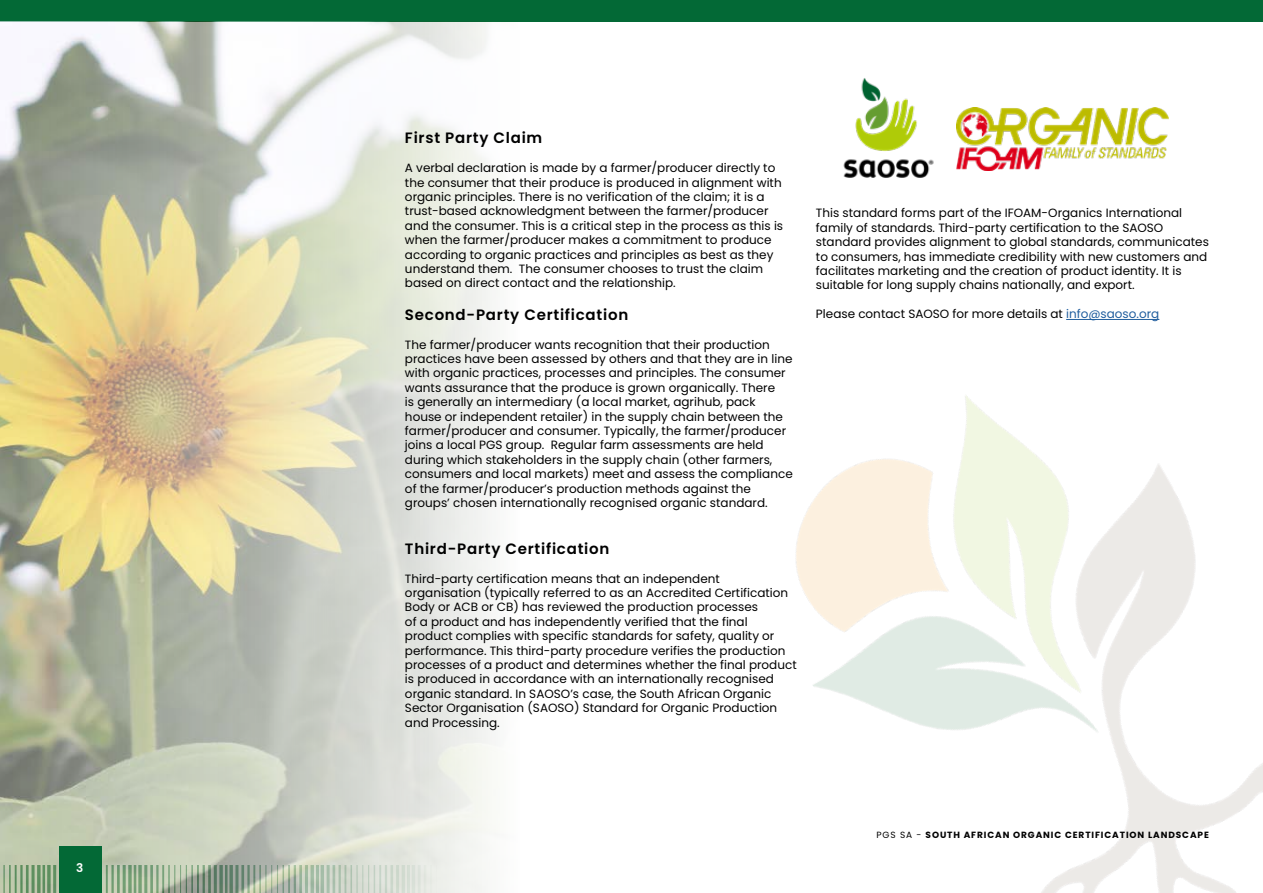
<style>
.page{position:relative;width:1263px;height:893px;background:#fff}
.page>*{position:absolute;margin:0;border:0;box-sizing:border-box;transform-origin:0 0}
.t1{font:600 15px "Poppins";letter-spacing:.05em;color:#000}
.t2{font:12px/14.4px "Poppins";color:#000}
.t3{font:600 12px "Poppins";color:#fff}
.t4{font:700 9px "Poppins";letter-spacing:.1em;color:#000}
.s1{color:#215e9e}
.s2{font-weight:400}
</style>
<div class="page">
<div style="left:0;top:0;width:1263px;height:21px;background:#036936"></div>
<img style="left:795px;top:395px;width:468px;height:498px">
<img style="left:0;top:21px;width:520px;height:872px">
<hr style="left:1066px;top:319px;width:93px;height:1px;background:#215e9e">
<div style="left:59px;top:846px;width:43px;height:47px;background:#036936"></div>
<img style="left:956px;top:107px;width:212px;height:64px">
<img style="left:843px;top:78px;width:91px;height:100px">
<p class="t3" style="left:76px;top:861px;width:9px">3</p>
<p class="t1" style="left:405px;top:129px;width:139px">First Party Claim</p>
<p class="t2" style="left:405px;top:161px;width:380px">A verbal declaration is made by a farmer/producer directly to the consumer that their produce is produced in alignment with organic principles. There is no verification of the claim; it is a trust-based acknowledgment between the farmer/producer and the consumer. This is a critical step in the process as this is when the farmer/producer makes a commitment to produce according to organic practices and principles as best as they understand them. The consumer chooses to trust the claim based on direct contact and the relationship.</p>
<p class="t1" style="left:405px;top:306px;width:225px">Second-Party Certification</p>
<p class="t2" style="left:405px;top:337px;width:389px">The farmer/producer wants recognition that their production practices have been assessed by others and that they are in line with organic practices, processes and principles. The consumer wants assurance that the produce is grown organically. There<br>is generally an intermediary (a local market, agrihub, pack house or independent retailer) in the supply chain between the farmer/producer and consumer. Typically, the farmer/producer joins a local PGS group. Regular farm assessments are held during which stakeholders in the supply chain (other farmers, consumers and local markets) meet and assess the compliance of the farmer/producer’s production methods against the groups’ chosen internationally recognised organic standard.</p>
<p class="t1" style="left:405px;top:540px;width:206px">Third-Party Certification</p>
<p class="t2" style="left:405px;top:571px;width:393px">Third-party certification means that an independent organisation (typically referred to as an Accredited Certification Body or ACB or CB) has reviewed the production processes<br>of a product and has independently verified that the final product complies with specific standards for safety, quality or performance. This third-party procedure verifies the production processes of a product and determines whether the final product is produced in accordance with an internationally recognised organic standard. In SAOSO’s case, the South African Organic Sector Organisation (SAOSO) Standard for Organic Production and Processing.</p>
<p class="t2" style="left:816px;top:206px;width:394px">This standard forms part of the IFOAM-Organics International family of standards. Third-party certification to the SAOSO standard provides alignment to global standards, communicates to consumers, has immediate credibility with new customers and facilitates marketing and the creation of product identity. It is suitable for long supply chains nationally, and export.</p>
<p class="t2" style="left:816px;top:307px;width:345px">Please contact SAOSO for more details at <span class="s1">info@saoso.org</span></p>
<p class="t4" style="left:876px;top:829px;width:334px"><span class="s2">PGS SA -</span> SOUTH AFRICAN ORGANIC CERTIFICATION LANDSCAPE</p>
</div>
